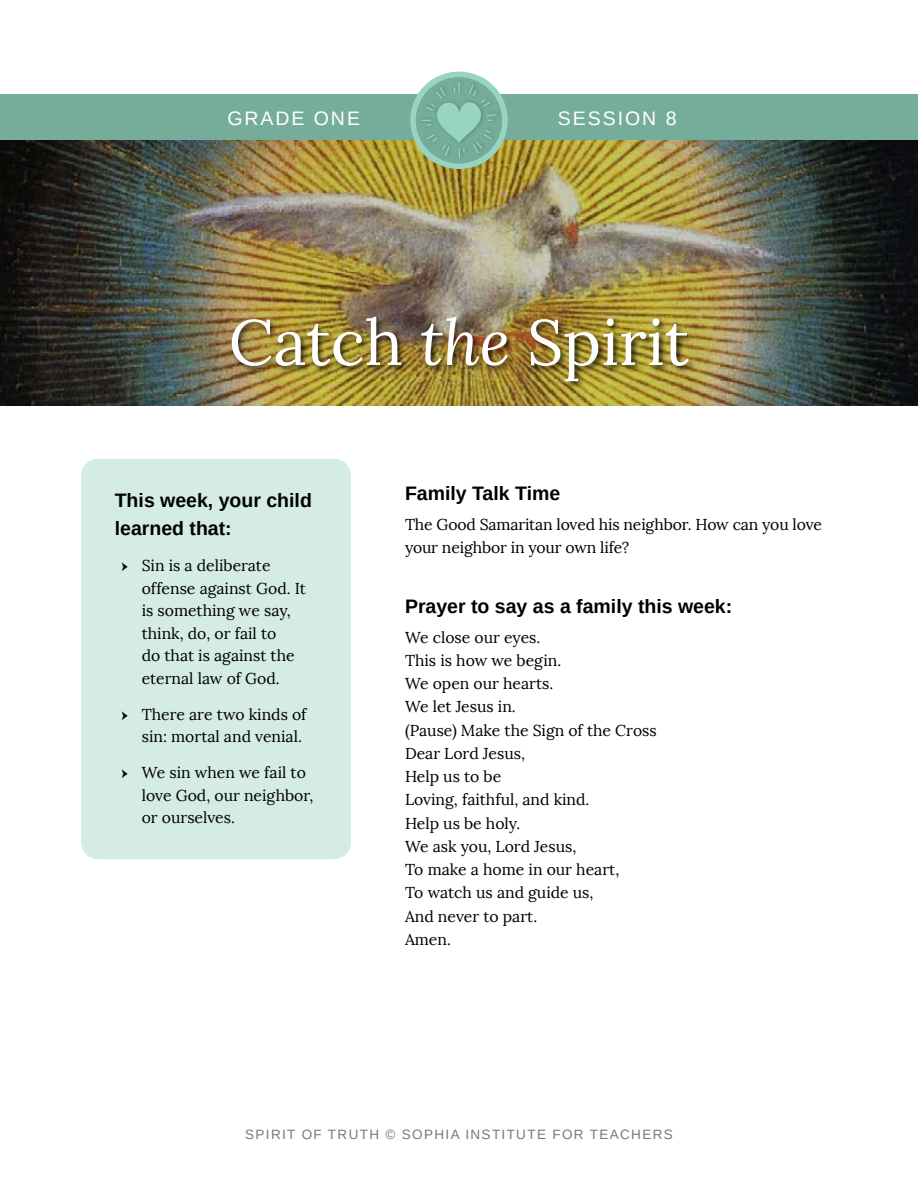
<style>
.page{position:relative;width:918px;height:1188px;background:#fff}
.page>*{position:absolute;margin:0;border:0;box-sizing:border-box;transform-origin:0 0}
.t1{font:63.9px "Lora";color:#fff}
.t2{font:700 19.5px/28.5px "Arimo";color:#000}
.t3{font:19.5px "Arimo";letter-spacing:.1em;color:#fff}
.t4{font:15.75px/23.2px "Lora";color:#000}
.t5{font:13.5px "Arimo";letter-spacing:.1em;color:#77787b}
.s1{font-style:italic}
.s2{font-family:"Minion Pro"}
</style>
<div class="page">
<img style="left:0;top:140px;width:918px;height:266px">
<div style="left:230px;top:315px;width:467px;height:74px;background:#000;opacity:.7"></div>
<div style="left:0;top:95px;width:918px;height:45px;background:#75ad9a"></div>
<svg style="left:410px;top:72px;width:98px;height:97px"></svg>
<div style="left:81px;top:459px;width:270px;height:400px;background:#d4ece3;border-radius:18px"></div>
<p class="t3" style="left:227px;top:105px;width:134px">GRADE ONE</p>
<p class="t3" style="left:558px;top:105px;width:120px">SESSION 8</p>
<h1 class="t1" style="left:229px;top:305px;width:462px">Catch <span class="s1">the</span> Spirit</h1>
<p class="t2" style="left:115px;top:486px;width:199px">This week, your child learned that:</p>
<p class="t4" style="left:142px;top:555px;width:166px;line-height:22.5px;text-indent:-20px"><span class="s2">ӹ</span> Sin is a deliberate offense against God. It is something we say, think, do, or fail to<br>do that is against the eternal law of God.</p>
<p class="t4" style="left:121px;top:703px;width:187px;line-height:22.5px;text-align:right"><span class="s2">ӹ</span> There are two kinds of sin: mortal and venial.</p>
<p class="t4" style="left:142px;top:762px;width:173px;line-height:22.5px;text-indent:-20px"><span class="s2">ӹ</span> We sin when we fail to love God, our neighbor, or ourselves.</p>
<p class="t2" style="left:405px;top:479px;width:157px">Family Talk Time</p>
<p class="t4" style="left:405px;top:513px;width:418px">The Good Samaritan loved his neighbor. How can you love your neighbor in your own life?</p>
<p class="t2" style="left:405px;top:592px;width:329px">Prayer to say as a family this week:</p>
<p class="t4" style="left:405px;top:626px;width:253px">We close our eyes.<br>This is how we begin.<br>We open our hearts.<br>We let Jesus in.<br>(Pause) Make the Sign of the Cross<br>Dear Lord Jesus,<br>Help us to be<br>Loving, faithful, and kind.<br>Help us be holy.<br>We ask you, Lord Jesus,<br>To make a home in our heart,<br>To watch us and guide us,<br>And never to part.<br>Amen.</p>
<p class="t5" style="left:245px;top:1126px;width:429px">SPIRIT OF TRUTH © SOPHIA INSTITUTE FOR TEACHERS</p>
</div>
